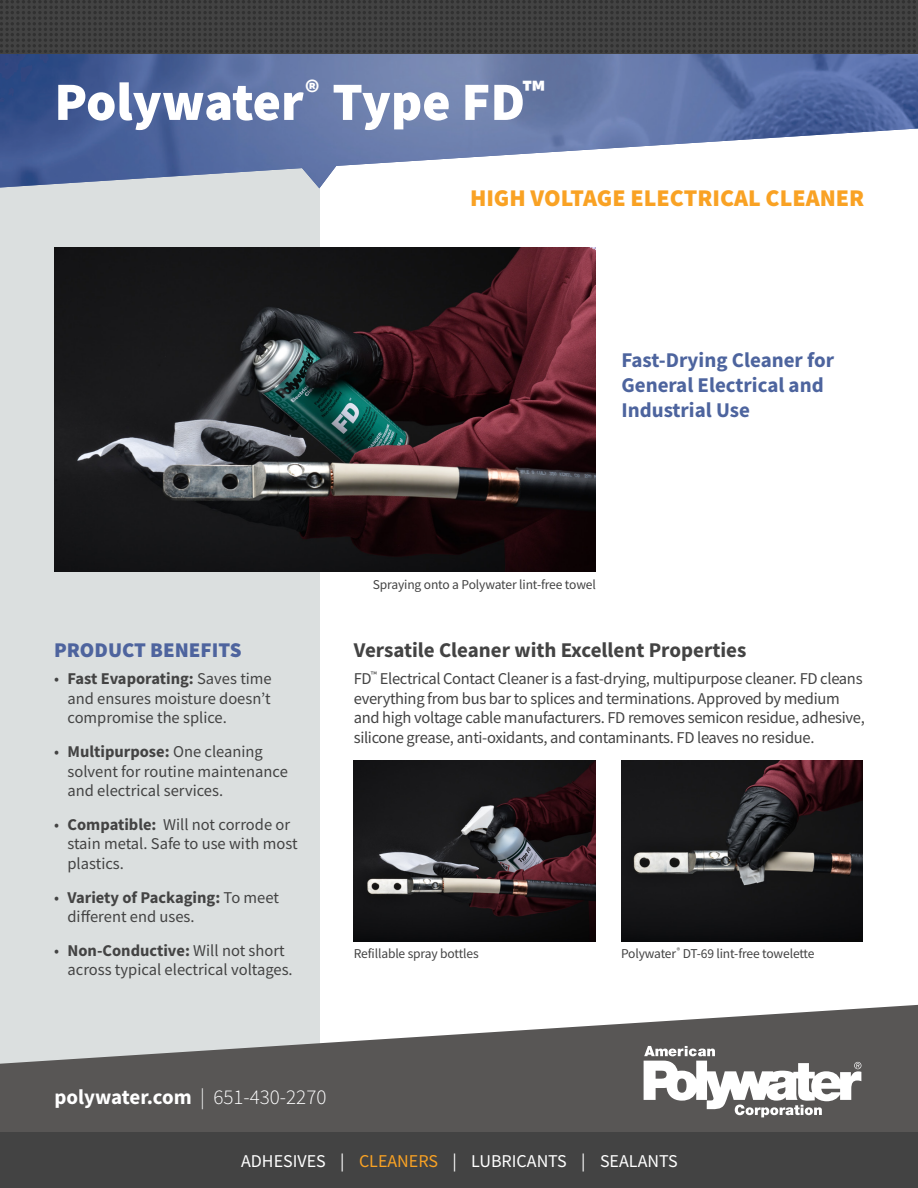
<style>
.page{position:relative;width:918px;height:1188px;background:#fff}
.page>*{position:absolute;margin:0;border:0;box-sizing:border-box;transform-origin:0 0}
.t1{font:900 54px "Source Sans Pro";color:#fff}
.Product_Use{font:900 24px "Source Sans Pro";color:#f9a224}
.Product_Description{font:700 21px/25.2px "Source Sans Pro";color:#4d649e}
.Body_Header{font:700 21px "Source Sans Pro";color:#434343}
.t2{font:700 21px "Source Sans Pro";color:#fff}
.SideBar_Title{font:900 21px "Source Sans Pro";color:#4e649e}
.Adhesives_cleaners_e{font:18px "Source Sans Pro";color:#fff}
.Body_Header-2{font:16.5px/19.8px "Source Sans Pro";letter-spacing:-.02em;color:#434343;text-align:justify}
.Body_Header-3{font:16.5px/19.8px "Source Sans Pro";color:#434343}
.Small_Photo_Descript{font:13.5px "Source Sans Pro";letter-spacing:-.01em;color:#434343}
.Main_Photo_Descripti{font:13.5px "Source Sans Pro";letter-spacing:-.01em;color:#434343}
.s1{font-weight:700}
.s2{font-weight:300}
.s3{color:#f9a224}
</style>
<div class="page">
<div style="left:0;top:0;width:319px;height:1188px;background:#dbdfdf"></div>
<svg style="left:0;top:1004px;width:918px;height:129px;fill:#585655"></svg>
<img style="left:0;top:54px;width:918px;height:134px">
<div style="left:0;top:0;width:918px;height:54px;background:linear-gradient(to right,#3d3d3d,#3d3d3d)"></div>
<div style="left:0;top:1133px;width:918px;height:55px;background:#434343"></div>
<img style="left:54px;top:248px;width:541px;height:324px">
<svg style="left:644px;top:1046px;width:217px;height:71px"></svg>
<img style="left:354px;top:760px;width:241px;height:181px">
<img style="left:621px;top:760px;width:241px;height:181px">
<p class="t1" style="left:54px;top:65px;width:492px">Polywater<sup>®</sup> Type FD<sup>™</sup></p>
<p class="Product_Use" style="left:470px;top:181px;width:396px">HIGH VOLTAGE ELECTRICAL CLEANER</p>
<p class="Product_Description" style="left:621px;top:347px;width:214px">Fast-Drying Cleaner for<br>General Electrical and<br>Industrial Use</p>
<p class="SideBar_Title" style="left:54px;top:636px;width:189px">PRODUCT BENEFITS</p>
<p class="Body_Header-2" style="left:68px;top:668px;width:206px;text-indent:-14px">• <span class="s1">Fast Evaporating:</span> Saves time and ensures moisture doesn’t compromise the splice.</p>
<p class="Body_Header-3" style="left:68px;top:741px;width:222px;text-indent:-14px">• <span class="s1">Multipurpose:</span> One cleaning solvent for routine maintenance and electrical services.</p>
<p class="Body_Header-3" style="left:68px;top:814px;width:232px;text-indent:-14px">• <span class="s1">Compatible:</span> Will not corrode or stain metal. Safe to use with most plastics.</p>
<p class="Body_Header-3" style="left:68px;top:887px;width:213px;text-indent:-14px">• <span class="s1">Variety of Packaging:</span> To meet different end uses.</p>
<p class="Body_Header-3" style="left:68px;top:940px;width:227px;text-indent:-14px">• <span class="s1">Non-Conductive:</span> Will not short across typical electrical voltages.</p>
<p class="Main_Photo_Descripti" style="left:373px;top:575px;width:225px">Spraying onto a Polywater lint-free towel</p>
<p class="Body_Header" style="left:354px;top:636px;width:394px">Versatile Cleaner with Excellent Properties</p>
<p class="Body_Header-2" style="left:354px;top:668px;width:513px;text-align:left">FD<sup>™</sup> Electrical Contact Cleaner is a fast-drying, multipurpose cleaner. FD cleans everything from bus bar to splices and terminations. Approved by medium and high voltage cable manufacturers. FD removes semicon residue, adhesive, silicone grease, anti-oxidants, and contaminants. FD leaves no residue.</p>
<p class="Small_Photo_Descript" style="left:354px;top:945px;width:126px">Refillable spray bottles</p>
<p class="Small_Photo_Descript" style="left:621px;top:945px;width:195px">Polywater<sup>®</sup> DT-69 lint-free towelette</p>
<p class="t2" style="left:54px;top:1083px;width:274px">polywater.com <span class="s2">| 651-430-2270</span></p>
<p class="Adhesives_cleaners_e" style="left:241px;top:1150px;width:438px">ADHESIVES | <span class="s3">CLEANERS</span> | LUBRICANTS | SEALANTS</p>
</div>
